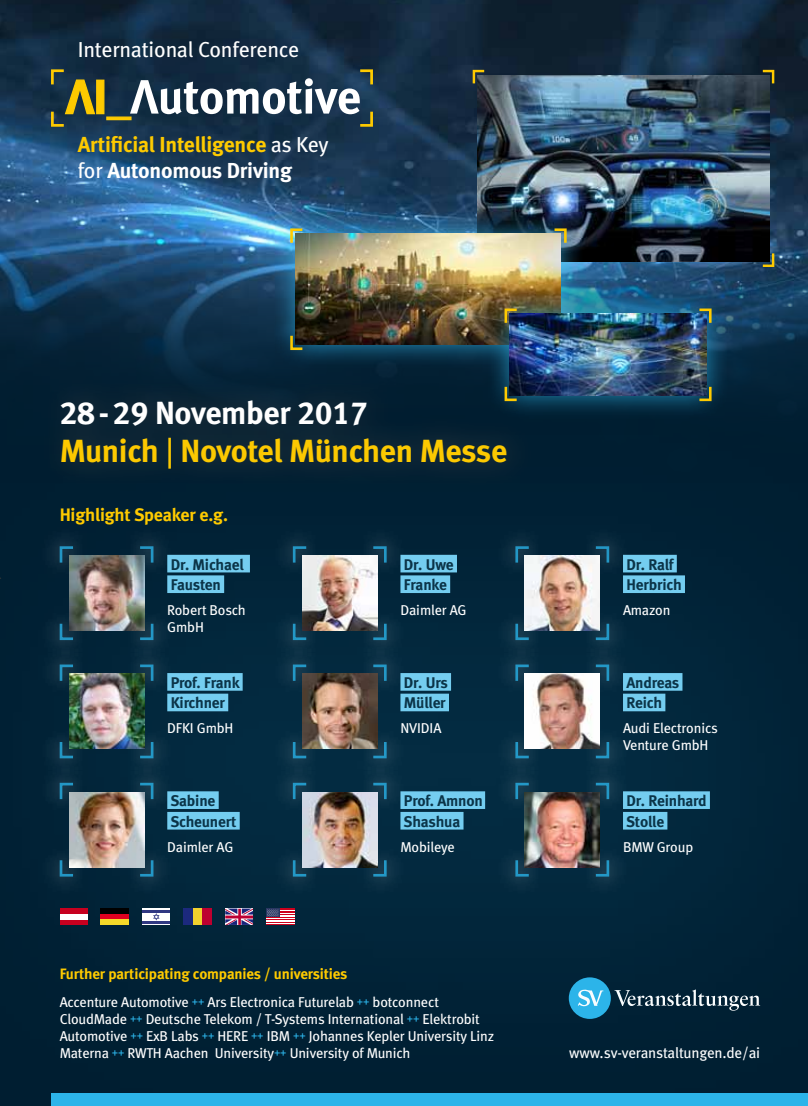
<style>
.page{position:relative;width:808px;height:1106px;background:#fff}
.page>*{position:absolute;margin:0;border:0;box-sizing:border-box;transform-origin:0 0}
.t1{font:700 31.95px/38.4px "SZ Meta Tab";color:#feca00}
.t2{font:700 21.6px/26px "SZ Meta Tab";color:#feca00}
.t3{font:21.6px "SZ Meta Tab";color:#fff}
.t4{font:700 18px "SZ Meta Tab";color:#feca00}
.t5{font:700 15.45px/20.5px "SZ Meta Tab";color:#0b3448}
.t6{font:700 15px "SZ Meta Tab";color:#feca00}
.t7{font:15px "SZ Meta Tab";letter-spacing:-.005em;color:#fff}
.t8{font:14.25px/17.1px "SZ Meta";color:#fff}
.s1{font-weight:400;color:#fff}
.s2{color:#fff}
.s3{font-weight:400}
.s4{font-size:11.25px;color:#2cb4e9}
</style>
<div class="page">
<img style="left:0;top:0;width:808px;height:256px">
<svg style="left:0;top:256px;width:808px;height:123px;background:#123755"></svg>
<div style="left:39px;top:374px;width:498px;height:118px;background:#032034"></div>
<div style="left:0;top:0;width:439px;height:251px;background:#001e31;opacity:.75"></div>
<svg style="left:50px;top:68px;width:324px;height:60px;background:#495a62"></svg>
<img style="left:478px;top:75px;width:291px;height:187px">
<svg style="left:471px;top:69px;width:16px;height:17px"></svg>
<svg style="left:760px;top:69px;width:15px;height:17px"></svg>
<svg style="left:760px;top:251px;width:15px;height:17px"></svg>
<div style="left:272px;top:210px;width:313px;height:158px;background:#2cb4e9;opacity:.75"></div>
<img style="left:296px;top:234px;width:265px;height:111px">
<svg style="left:289px;top:227px;width:16px;height:18px"></svg>
<svg style="left:289px;top:333px;width:16px;height:18px"></svg>
<svg style="left:552px;top:227px;width:16px;height:18px"></svg>
<div style="left:486px;top:290px;width:244px;height:129px;background:#2cb4e9;opacity:.75"></div>
<img style="left:510px;top:314px;width:196px;height:65px">
<svg style="left:697px;top:307px;width:16px;height:18px"></svg>
<svg style="left:503px;top:307px;width:16px;height:18px"></svg>
<div style="left:0;top:379px;width:808px;height:727px;background:#2cb4e9;opacity:.33"></div>
<div style="left:356px;top:645px;width:50px;height:53px;background:#072e42"></div>
<div style="left:274px;top:645px;width:49px;height:53px;background:#062c42"></div>
<div style="left:356px;top:724px;width:50px;height:53px;background:linear-gradient(to right,#0a3147,#0a3147)"></div>
<div style="left:274px;top:724px;width:49px;height:53px;background:#062e43"></div>
<img style="left:292px;top:663px;width:96px;height:96px">
<div style="left:400px;top:673px;width:51px;height:17px;background:#74cdf0"></div>
<div style="left:400px;top:693px;width:49px;height:18px;background:#74cdf0"></div>
<div style="left:579px;top:645px;width:49px;height:53px;background:#082d42"></div>
<div style="left:496px;top:645px;width:50px;height:53px;background:#062c42"></div>
<div style="left:579px;top:724px;width:49px;height:53px;background:#062e43"></div>
<div style="left:496px;top:724px;width:50px;height:53px;background:#062e44"></div>
<svg style="left:514px;top:663px;width:96px;height:96px"></svg>
<div style="left:623px;top:673px;width:59px;height:17px;background:#74cdf0"></div>
<div style="left:623px;top:693px;width:42px;height:18px;background:#74cdf0"></div>
<div style="left:123px;top:645px;width:50px;height:53px;background:#062b40"></div>
<div style="left:41px;top:645px;width:49px;height:53px;background:#042539"></div>
<div style="left:123px;top:724px;width:50px;height:53px;background:#062c41"></div>
<div style="left:41px;top:724px;width:49px;height:53px;background:#04263a"></div>
<img style="left:58px;top:663px;width:97px;height:96px">
<div style="left:167px;top:673px;width:76px;height:17px;background:#74cdf0"></div>
<div style="left:167px;top:693px;width:61px;height:18px;background:#74cdf0"></div>
<div style="left:356px;top:763px;width:50px;height:53px;background:#083045"></div>
<div style="left:274px;top:763px;width:49px;height:53px;background:#072f44"></div>
<div style="left:356px;top:842px;width:50px;height:53px;background:#052b40"></div>
<div style="left:274px;top:842px;width:49px;height:53px;background:#052b40"></div>
<img style="left:292px;top:781px;width:96px;height:97px">
<div style="left:400px;top:791px;width:85px;height:18px;background:#74cdf0"></div>
<div style="left:400px;top:812px;width:63px;height:17px;background:#74cdf0"></div>
<div style="left:579px;top:763px;width:49px;height:53px;background:#072f45"></div>
<div style="left:496px;top:763px;width:50px;height:53px;background:#072f44"></div>
<div style="left:579px;top:842px;width:49px;height:53px;background:#052b40"></div>
<div style="left:496px;top:842px;width:50px;height:53px;background:#052b40"></div>
<img style="left:514px;top:781px;width:96px;height:97px">
<div style="left:623px;top:791px;width:87px;height:18px;background:#74cdf0"></div>
<div style="left:623px;top:812px;width:44px;height:17px;background:#74cdf0"></div>
<div style="left:579px;top:527px;width:49px;height:53px;background:#032539"></div>
<div style="left:496px;top:527px;width:50px;height:53px;background:#032438"></div>
<div style="left:579px;top:606px;width:49px;height:53px;background:#062b40"></div>
<div style="left:496px;top:606px;width:50px;height:53px;background:#062b40"></div>
<img style="left:514px;top:545px;width:96px;height:96px">
<div style="left:623px;top:555px;width:54px;height:17px;background:#74cdf0"></div>
<div style="left:623px;top:575px;width:62px;height:18px;background:#74cdf0"></div>
<div style="left:123px;top:527px;width:50px;height:53px;background:#032337"></div>
<div style="left:41px;top:527px;width:49px;height:53px;background:#032135"></div>
<div style="left:123px;top:606px;width:50px;height:53px;background:#05293e"></div>
<div style="left:41px;top:606px;width:49px;height:53px;background:#052639"></div>
<img style="left:58px;top:545px;width:97px;height:96px">
<div style="left:167px;top:555px;width:83px;height:17px;background:#74cdf0"></div>
<div style="left:167px;top:575px;width:57px;height:18px;background:#74cdf0"></div>
<div style="left:123px;top:763px;width:50px;height:53px;background:#072d41"></div>
<div style="left:41px;top:763px;width:49px;height:53px;background:#05273b"></div>
<div style="left:123px;top:842px;width:50px;height:53px;background:#04283d"></div>
<div style="left:41px;top:842px;width:49px;height:53px;background:#032438"></div>
<img style="left:58px;top:781px;width:97px;height:97px">
<div style="left:167px;top:791px;width:52px;height:18px;background:#74cdf0"></div>
<div style="left:167px;top:812px;width:73px;height:17px;background:#74cdf0"></div>
<div style="left:356px;top:527px;width:50px;height:53px;background:#032539"></div>
<div style="left:274px;top:527px;width:49px;height:53px;background:#032539"></div>
<div style="left:356px;top:606px;width:50px;height:53px;background:#062b40"></div>
<div style="left:274px;top:606px;width:49px;height:53px;background:#062c40"></div>
<img style="left:292px;top:545px;width:96px;height:96px">
<div style="left:400px;top:555px;width:57px;height:17px;background:#74cdf0"></div>
<div style="left:400px;top:575px;width:50px;height:18px;background:#74cdf0"></div>
<svg style="left:142px;top:908px;width:28px;height:17px"></svg>
<hr style="left:142px;top:910px;width:28px;height:2px;background:#303882">
<hr style="left:142px;top:921px;width:28px;height:2px;background:#303882">
<svg style="left:153px;top:913px;width:7px;height:7px"></svg>
<div style="left:184px;top:908px;width:9px;height:17px;background:#1c297d"></div>
<div style="left:193px;top:908px;width:9px;height:17px;background:#f2d12e"></div>
<div style="left:202px;top:908px;width:10px;height:17px;background:#bd0030"></div>
<div style="left:101px;top:908px;width:28px;height:6px;background:#000"></div>
<div style="left:101px;top:914px;width:28px;height:5px;background:#e0001f"></div>
<div style="left:101px;top:919px;width:28px;height:6px;background:#f5d929"></div>
<hr style="left:266px;top:923px;width:29px;height:2px;background:#cc001c">
<svg style="left:266px;top:908px;width:29px;height:15px"></svg>
<div style="left:60px;top:908px;width:27px;height:6px;background:#c7001f"></div>
<div style="left:60px;top:919px;width:27px;height:6px;background:#c7001f"></div>
<div style="left:60px;top:914px;width:27px;height:5px;background:#fff"></div>
<svg style="left:225px;top:908px;width:28px;height:17px"></svg>
<svg style="left:0;top:0;width:1px;height:13px"></svg>
<h2 class="t3" style="left:78px;top:37px;width:223px">International Conference</h2>
<h2 class="t2" style="left:78px;top:131px;width:252px">Artificial Intelligence <span class="s1">as Key for</span> <span class="s2">Autonomous Driving</span></h2>
<h1 class="t1" style="left:60px;top:393px;width:449px"><span class="s2">28-29 November 2017<br></span>Munich <span class="s3">|</span> Novotel München Messe</h1>
<p class="t4" style="left:60px;top:504px;width:170px">Highlight Speaker e.g.</p>
<p class="t5" style="left:171px;top:553px;width:74px">Dr. Michael<br>Fausten</p>
<p class="t8" style="left:167px;top:601px;width:80px;line-height:16.5px">Robert Bosch<br>GmbH</p>
<p class="t5" style="left:171px;top:672px;width:71px">Prof. Frank<br>Kirchner</p>
<p class="t8" style="left:167px;top:719px;width:68px">DFKI GmbH</p>
<p class="t5" style="left:170px;top:790px;width:68px">Sabine<br>Scheunert</p>
<p class="t8" style="left:167px;top:838px;width:68px">Daimler AG</p>
<p class="t5" style="left:404px;top:553px;width:51px">Dr. Uwe<br>Franke</p>
<p class="t8" style="left:400px;top:601px;width:68px">Daimler AG</p>
<p class="t5" style="left:404px;top:672px;width:45px">Dr. Urs<br>Müller</p>
<p class="t8" style="left:400px;top:719px;width:42px">Nvidia</p>
<p class="t5" style="left:404px;top:790px;width:81px">Prof. Amnon<br>Shashua</p>
<p class="t8" style="left:400px;top:838px;width:56px">Mobileye</p>
<p class="t6" style="left:60px;top:964px;width:289px">Further participating companies / universities</p>
<p class="t8" style="left:60px;top:992px;width:436px">Accenture Automotive <span class="s4">++</span> Ars Electronica Futurelab <span class="s4">++</span> botconnect CloudMade <span class="s4">++</span> Deutsche Telekom / T-Systems I nternational <span class="s4">++</span> Elektrobit Automotive <span class="s4">++</span> ExB Labs <span class="s4">++</span> HERE <span class="s4">++</span> I BM <span class="s4">++</span> Johannes Kepler University Linz Materna <span class="s4">++</span> RWTH Aachen University<span class="s4">++</span> University of Munich</p>
<p class="t5" style="left:626px;top:553px;width:57px">Dr. Ralf<br>Herbrich</p>
<p class="t8" style="left:623px;top:601px;width:49px">Amazon</p>
<p class="t5" style="left:626px;top:672px;width:54px">Andreas<br>Reich</p>
<p class="t8" style="left:623px;top:720px;width:96px;line-height:16.5px">Audi Electronics<br>Venture GmbH</p>
<p class="t5" style="left:626px;top:790px;width:82px">Dr. Reinhard<br>Stolle</p>
<p class="t8" style="left:623px;top:838px;width:72px">BMW Group</p>
<p class="t7" style="left:569px;top:1043px;width:192px">www.sv-veranstaltungen.de/ai</p>
</div>
